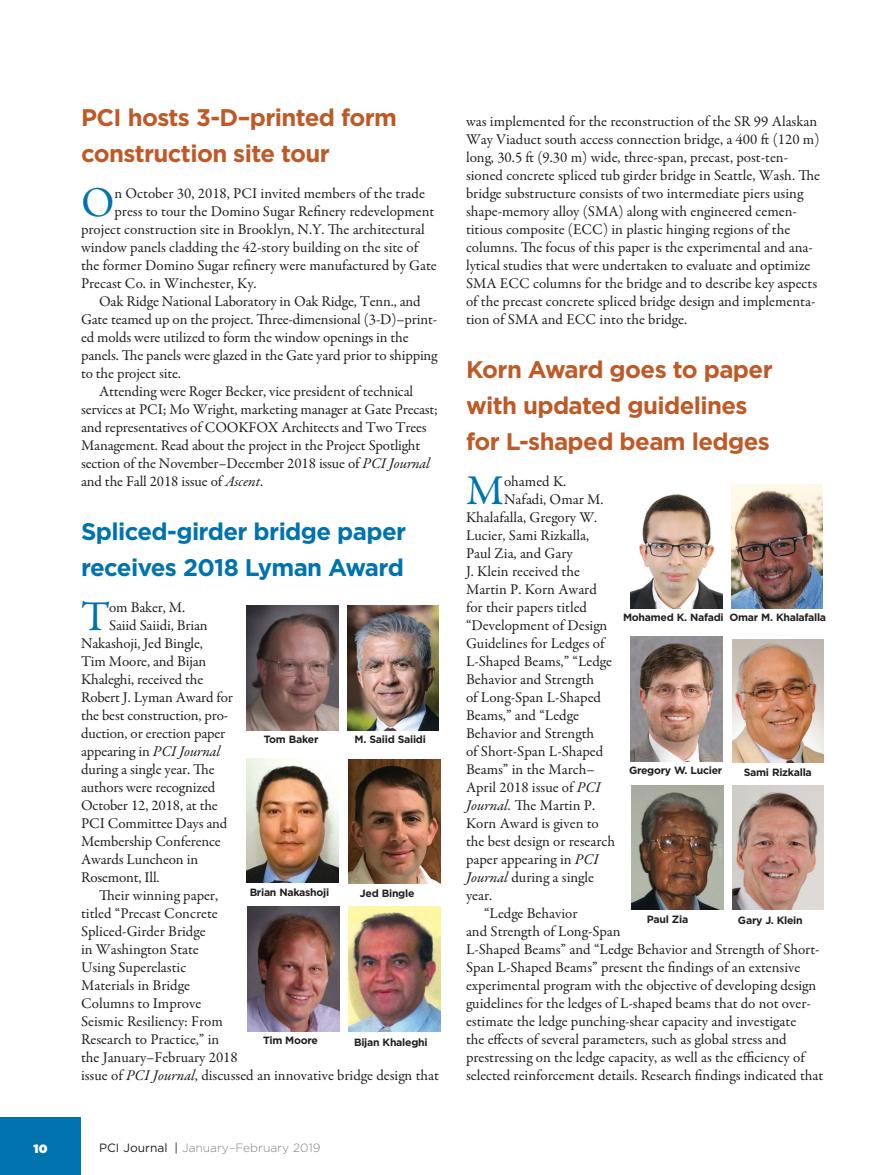
<style>
.page{position:relative;width:878px;height:1175px;background:#fff}
.page>*{position:absolute;margin:0;border:0;box-sizing:border-box;transform-origin:0 0}
.First_drop{font:42.75px "Garamond Premr Pro";color:#0073ae}
.Orange_head_our_memb{font:700 24px/36px "Gotham";letter-spacing:-.025em;color:#be5a28}
.Blue_head_our_member{font:700 24px/36px "Gotham";letter-spacing:-.025em;color:#0073ae}
.Body{font:15px/18px "Garamond Premr Pro";color:#231f20}
.First_drop-2{font:15px "Garamond Premr Pro";color:#231f20}
.t1{font:300 12px "Gotham";color:#808285}
.t2{font:900 12px "Gotham";color:#fff}
.t3{font:700 10.5px "Gotham";letter-spacing:-.025em;color:#231f20}
.s1{font-style:italic}
.s2{font-weight:400;color:#231f20}
</style>
<div class="page">
<div style="left:0;top:1117px;width:81px;height:57px;background:#0073ae"></div>
<img style="left:246px;top:605px;width:92px;height:125px">
<img style="left:630px;top:494px;width:92px;height:114px">
<img style="left:348px;top:759px;width:92px;height:125px">
<img style="left:732px;top:639px;width:92px;height:123px">
<img style="left:347px;top:605px;width:92px;height:125px">
<img style="left:731px;top:484px;width:91px;height:124px">
<img style="left:246px;top:758px;width:92px;height:125px">
<img style="left:630px;top:637px;width:92px;height:124px">
<img style="left:247px;top:907px;width:92px;height:124px">
<img style="left:631px;top:785px;width:92px;height:125px">
<img style="left:348px;top:907px;width:92px;height:124px">
<img style="left:732px;top:785px;width:92px;height:125px">
<p class="Orange_head_our_memb" style="left:81px;top:99px;width:317px">PCI hosts 3-D–printed form construction site tour</p>
<p class="First_drop" style="left:81px;top:177px;width:35px">O</p>
<p class="First_drop-2" style="left:114px;top:184px;width:312px">n October 30, 2018, PCI invited members of the trade</p>
<p class="First_drop-2" style="left:114px;top:202px;width:321px">press to tour the Domino Sugar Refinery redevelopment</p>
<p class="First_drop-2" style="left:81px;top:220px;width:345px">project construction site in Brooklyn, N.Y. The architectural</p>
<p class="First_drop-2" style="left:81px;top:238px;width:338px">window panels cladding the 42-story building on the site of</p>
<p class="First_drop-2" style="left:81px;top:256px;width:357px">the former Domino Sugar refinery were manufactured by Gate</p>
<p class="First_drop-2" style="left:81px;top:274px;width:177px">Precast Co. in Winchester, Ky.</p>
<p class="Body" style="left:81px;top:293px;width:358px;text-indent:18px">Oak Ridge National Laboratory in Oak Ridge, Tenn., and Gate teamed up on the project. Three-dimensional (3-D)–print&shy;ed molds were utilized to form the window openings in the panels. The panels were glazed in the Gate yard prior to shipping to the project site.</p>
<p class="Body" style="left:81px;top:383px;width:358px;text-indent:18px">Attending were Roger Becker, vice president of technical services at PCI; Mo Wright, marketing manager at Gate Precast; and representatives of COOKFOX Architects and Two Trees Management. Read about the project in the Project Spotlight section of the November–December 2018 issue of <span class="s1">PCI Journal </span>and the Fall 2018 issue of <span class="s1">Ascent</span>.</p>
<p class="Blue_head_our_member" style="left:81px;top:513px;width:327px">Spliced-girder bridge paper receives 2018 Lyman Award</p>
<p class="First_drop" style="left:81px;top:591px;width:30px">T</p>
<p class="First_drop-2" style="left:109px;top:598px;width:78px">om Baker, M.</p>
<p class="First_drop-2" style="left:109px;top:616px;width:100px">Saiid Saiidi, Brian</p>
<p class="First_drop-2" style="left:81px;top:634px;width:123px">Nakashoji, Jed Bingle,</p>
<p class="First_drop-2" style="left:81px;top:652px;width:127px">Tim Moore, and Bijan</p>
<p class="First_drop-2" style="left:81px;top:670px;width:124px">Khaleghi, received the</p>
<p class="First_drop-2" style="left:81px;top:688px;width:153px">Robert J. Lyman Award for</p>
<p class="First_drop-2" style="left:81px;top:706px;width:149px">the best construction, pro-</p>
<p class="First_drop-2" style="left:81px;top:724px;width:146px">duction, or erection paper</p>
<p class="First_drop-2" style="left:81px;top:742px;width:141px">appearing in <span class="s1">PCI Journal</span></p>
<p class="First_drop-2" style="left:81px;top:760px;width:135px">during a single year. The</p>
<p class="First_drop-2" style="left:81px;top:778px;width:136px">authors were recognized</p>
<p class="First_drop-2" style="left:81px;top:796px;width:138px">October 12, 2018, at the</p>
<p class="First_drop-2" style="left:81px;top:814px;width:148px">PCI Committee Days and</p>
<p class="First_drop-2" style="left:81px;top:832px;width:141px">Membership Conference</p>
<p class="First_drop-2" style="left:81px;top:850px;width:119px">Awards Luncheon in</p>
<p class="First_drop-2" style="left:81px;top:868px;width:80px">Rosemont, Ill.</p>
<p class="Body" style="left:81px;top:887px;width:359px;text-indent:18px">Their winning paper,<br>titled “Precast Concrete<br>Spliced-Girder Bridge<br>in Washington State<br>Using Superelastic<br>Materials in Bridge<br>Columns to Improve<br>Seismic Resiliency: From<br>Research to Practice,” in<br>the January–February 2018<br>issue of <span class="s1">PCI Journal</span>, discussed an innovative bridge design that</p>
<p class="t3" style="left:264px;top:732px;width:56px">Tom Baker</p>
<p class="t3" style="left:354px;top:732px;width:73px">M. Saiid Saiidi</p>
<p class="t3" style="left:250px;top:884px;width:81px">Brian Nakashoji</p>
<p class="t3" style="left:360px;top:886px;width:56px">Jed Bingle</p>
<p class="t3" style="left:263px;top:1033px;width:56px">Tim Moore</p>
<p class="t3" style="left:354px;top:1035px;width:75px">Bijan Khaleghi</p>
<p class="t2" style="left:34px;top:1139px;width:15px">10</p>
<p class="t1" style="left:99px;top:1140px;width:223px"><span class="s2">PCI Journal</span> <span class="s2">|</span> January–February 2019</p>
<p class="Body" style="left:466px;top:113px;width:355px">was implemented for the reconstruction of the SR 99 Alaskan Way Viaduct south access connection bridge, a 400 ft (120 m) long, 30.5 ft (9.30 m) wide, three-span, precast, post-ten&shy;sioned concrete spliced tub girder bridge in Seattle, Wash. The bridge substructure consists of two intermediate piers using shape-memory alloy (SMA) along with engineered cemen&shy;titious composite (ECC) in plastic hinging regions of the columns. The focus of this paper is the experimental and ana&shy;lytical studies that were undertaken to evaluate and optimize SMA ECC columns for the bridge and to describe key aspects of the precast concrete spliced bridge design and implementa&shy;tion of SMA and ECC into the bridge.</p>
<p class="Orange_head_our_memb" style="left:466px;top:351px;width:308px">Korn Award goes to paper with updated guidelines for L-shaped beam ledges</p>
<p class="First_drop" style="left:466px;top:465px;width:40px">M</p>
<p class="First_drop-2" style="left:504px;top:472px;width:64px">ohamed K.</p>
<p class="First_drop-2" style="left:504px;top:490px;width:101px">Nafadi, Omar M.</p>
<p class="First_drop-2" style="left:466px;top:508px;width:133px">Khalafalla, Gregory W.</p>
<p class="First_drop-2" style="left:466px;top:526px;width:125px">Lucier, Sami Rizkalla,</p>
<p class="First_drop-2" style="left:466px;top:544px;width:108px">Paul Zia, and Gary</p>
<p class="First_drop-2" style="left:466px;top:562px;width:115px">J. Klein received the</p>
<p class="First_drop-2" style="left:466px;top:580px;width:132px">Martin P. Korn Award</p>
<p class="First_drop-2" style="left:466px;top:598px;width:123px">for their papers titled</p>
<p class="First_drop-2" style="left:466px;top:616px;width:143px">“Development of Design</p>
<p class="First_drop-2" style="left:466px;top:634px;width:140px">Guidelines for Ledges of</p>
<p class="First_drop-2" style="left:466px;top:652px;width:147px">L-Shaped Beams,” “Ledge</p>
<p class="First_drop-2" style="left:466px;top:670px;width:130px">Behavior and Strength</p>
<p class="First_drop-2" style="left:466px;top:688px;width:136px">of Long-Span L-Shaped</p>
<p class="First_drop-2" style="left:466px;top:706px;width:114px">Beams,” and “Ledge</p>
<p class="First_drop-2" style="left:466px;top:724px;width:130px">Behavior and Strength</p>
<p class="First_drop-2" style="left:466px;top:742px;width:139px">of Short-Span L-Shaped</p>
<p class="First_drop-2" style="left:466px;top:760px;width:130px">Beams” in the March–</p>
<p class="First_drop-2" style="left:466px;top:778px;width:136px">April 2018 issue of <span class="s1">PCI</span></p>
<p class="First_drop-2" style="left:466px;top:796px;width:131px"><span class="s1">Journal.</span> The Martin P.</p>
<p class="First_drop-2" style="left:466px;top:814px;width:134px">Korn Award is given to</p>
<p class="First_drop-2" style="left:466px;top:832px;width:151px">the best design or research</p>
<p class="First_drop-2" style="left:466px;top:850px;width:134px">paper appearing in <span class="s1">PCI</span></p>
<p class="First_drop-2" style="left:466px;top:868px;width:129px"><span class="s1">Journal</span> during a single</p>
<p class="First_drop-2" style="left:466px;top:886px;width:28px">year.</p>
<p class="Body" style="left:466px;top:905px;width:359px;text-indent:18px">“Ledge Behavior<br>and Strength of Long-Span<br>L-Shaped Beams” and “Ledge Behavior and Strength of Short-Span L-Shaped Beams” present the findings of an extensive experimental program with the objective of developing design guidelines for the ledges of L-shaped beams that do not over&shy;estimate the ledge punching-shear capacity and investigate<br>the effects of several parameters, such as global stress and prestressing on the ledge capacity, as well as the efficiency of selected reinforcement details. Research findings indicated that</p>
<p class="t3" style="left:729px;top:610px;width:98px">Omar M. Khalafalla</p>
<p class="t3" style="left:623px;top:611px;width:102px">Mohamed K. Nafadi</p>
<p class="t3" style="left:629px;top:763px;width:95px">Gregory W. Lucier</p>
<p class="t3" style="left:743px;top:765px;width:69px">Sami Rizkalla</p>
<p class="t3" style="left:647px;top:911px;width:43px">Paul Zia</p>
<p class="t3" style="left:738px;top:913px;width:66px">Gary J. Klein</p>
</div>
